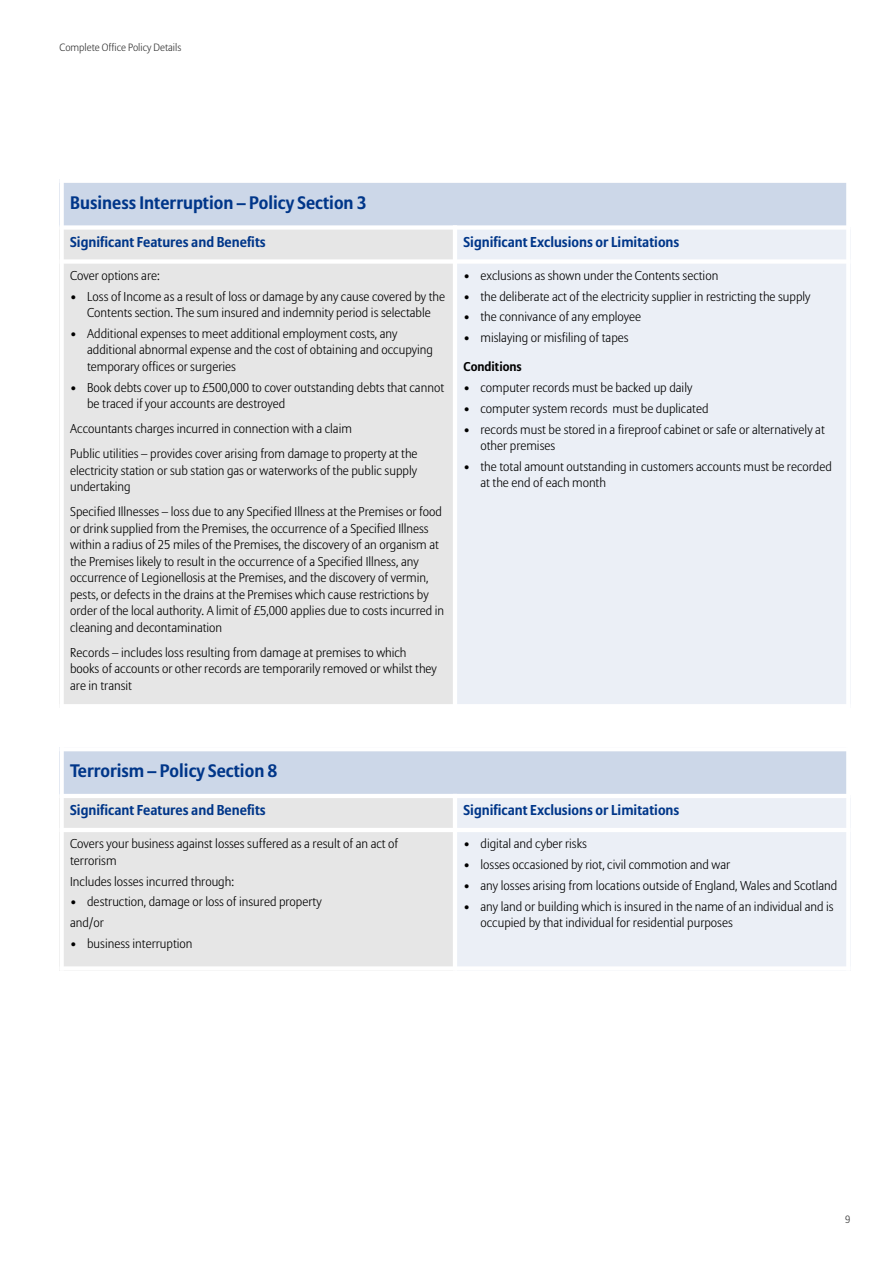
<style>
.page{position:relative;width:893px;height:1263px;background:#fff}
.page>*{position:absolute;margin:0;border:0;box-sizing:border-box;transform-origin:0 0}
.t1{font:700 18px "Allianz Sans";color:#003689}
.t2{font:700 14.25px "Allianz Sans";color:#003689}
.t3{font:300 12.75px/16.5px "Allianz Sans";color:#000}
.t4{font:700 12.75px "Allianz Sans";color:#000}
.t5{font:300 10.5px "Allianz Sans";color:#333}
</style>
<div class="page">
<div style="left:60px;top:179px;width:788px;height:48px;background:#ccd7e8"></div>
<div style="left:60px;top:227px;width:395px;height:34px;background:#e6e6e6"></div>
<div style="left:455px;top:227px;width:395px;height:34px;background:#ebeff6"></div>
<div style="left:60px;top:261px;width:395px;height:447px;background:#e6e6e6"></div>
<div style="left:455px;top:261px;width:395px;height:447px;background:#ebeff6"></div>
<hr style="left:60px;top:179px;width:4px;height:529px;background:#fff">
<hr style="left:453px;top:225px;width:4px;height:483px;background:#fff">
<hr style="left:846px;top:179px;width:4px;height:529px;background:#fff">
<hr style="left:60px;top:179px;width:790px;height:4px;background:#fff">
<div style="left:60px;top:225px;width:790px;height:5px;background:#fff"></div>
<div style="left:60px;top:259px;width:790px;height:5px;background:#fff"></div>
<hr style="left:60px;top:704px;width:790px;height:4px;background:#fff">
<div style="left:60px;top:747px;width:788px;height:49px;background:#ccd7e8"></div>
<div style="left:60px;top:796px;width:395px;height:34px;background:#e6e6e6"></div>
<div style="left:455px;top:796px;width:395px;height:34px;background:#ebeff6"></div>
<div style="left:60px;top:830px;width:395px;height:141px;background:#e6e6e6"></div>
<div style="left:455px;top:830px;width:395px;height:141px;background:#ebeff6"></div>
<hr style="left:60px;top:747px;width:4px;height:224px;background:#fff">
<hr style="left:453px;top:794px;width:4px;height:177px;background:#fff">
<hr style="left:846px;top:747px;width:4px;height:224px;background:#fff">
<hr style="left:60px;top:747px;width:790px;height:4px;background:#fff">
<hr style="left:60px;top:794px;width:790px;height:4px;background:#fff">
<hr style="left:60px;top:828px;width:790px;height:4px;background:#fff">
<div style="left:60px;top:966px;width:790px;height:5px;background:#fff"></div>
<p class="t5" style="left:60px;top:43px;width:123px">Complete Office Policy Details</p>
<h1 class="t1" style="left:70px;top:195px;width:298px">Business Interruption – Policy Section 3</h1>
<p class="t2" style="left:70px;top:236px;width:197px">Significant Features and Benefits</p>
<p class="t2" style="left:463px;top:236px;width:217px">Significant Exclusions or Limitations</p>
<p class="t3" style="left:70px;top:268px;width:91px">Cover options are:</p>
<p class="t3" style="left:70px;top:289px;width:376px;text-align:center">• Loss of Income as a result of loss or damage by any cause covered by the<br>Contents section. The sum insured and indemnity period is selectable</p>
<p class="t3" style="left:87px;top:326px;width:347px;text-indent:-17px">• Additional expenses to meet additional employment costs, any additional abnormal expense and the cost of obtaining and occupying temporary offices or surgeries</p>
<p class="t3" style="left:87px;top:380px;width:358px;text-indent:-17px">• Book debts cover up to £500,000 to cover outstanding debts that cannot be traced if your accounts are destroyed</p>
<p class="t3" style="left:70px;top:417px;width:349px;line-height:25px">Accountants charges incurred in connection with a claim<br>Public utilities – provides cover arising from damage to property at the</p>
<p class="t3" style="left:70px;top:463px;width:348px">electricity station or sub station gas or waterworks of the public supply undertaking</p>
<p class="t3" style="left:70px;top:504px;width:375px">Specified Illnesses – loss due to any Specified Illness at the Premises or food or drink supplied from the Premises, the occurrence of a Specified Illness within a radius of 25 miles of the Premises, the discovery of an organism at the Premises likely to result in the occurrence of a Specified Illness, any occurrence of Legionellosis at the Premises, and the discovery of vermin, pests, or defects in the drains at the Premises which cause restrictions by order of the local authority. A limit of £5,000 applies due to costs incurred in cleaning and decontamination</p>
<p class="t3" style="left:70px;top:645px;width:368px">Records – includes loss resulting from damage at premises to which books of accounts or other records are temporarily removed or whilst they are in transit</p>
<p class="t3" style="left:463px;top:268px;width:256px">• exclusions as shown under the Contents section</p>
<p class="t3" style="left:463px;top:289px;width:349px">• the deliberate act of the electricity supplier in restricting the supply</p>
<p class="t3" style="left:463px;top:310px;width:179px">• the connivance of any employee</p>
<p class="t3" style="left:463px;top:330px;width:167px">• mislaying or misfiling of tapes</p>
<p class="t4" style="left:463px;top:362px;width:60px">Conditions</p>
<p class="t3" style="left:463px;top:380px;width:230px">• computer records must be backed up daily</p>
<p class="t3" style="left:463px;top:401px;width:246px">• computer system records must be duplicated</p>
<p class="t3" style="left:480px;top:422px;width:346px;text-indent:-17px">• records must be stored in a fireproof cabinet or safe or alternatively at other premises</p>
<p class="t3" style="left:480px;top:459px;width:353px;text-indent:-17px">• the total amount outstanding in customers accounts must be recorded at the end of each month</p>
<h1 class="t1" style="left:70px;top:764px;width:209px">Terrorism – Policy Section 8</h1>
<p class="t2" style="left:70px;top:805px;width:197px">Significant Features and Benefits</p>
<p class="t2" style="left:463px;top:805px;width:217px">Significant Exclusions or Limitations</p>
<p class="t3" style="left:70px;top:837px;width:330px">Covers your business against losses suffered as a result of an act of terrorism</p>
<p class="t3" style="left:70px;top:874px;width:165px">Includes losses incurred through:</p>
<p class="t3" style="left:70px;top:893px;width:253px;line-height:20.7px">• destruction, damage or loss of insured property and/or</p>
<p class="t3" style="left:70px;top:936px;width:124px">• business interruption</p>
<p class="t3" style="left:463px;top:837px;width:125px">• digital and cyber risks</p>
<p class="t3" style="left:463px;top:857px;width:268px">• losses occasioned by riot, civil commotion and war</p>
<p class="t3" style="left:463px;top:878px;width:375px">• any losses arising from locations outside of England, Wales and Scotland</p>
<p class="t3" style="left:480px;top:899px;width:355px;text-indent:-17px">• any land or building which is insured in the name of an individual and is occupied by that individual for residential purposes</p>
<p class="t5" style="left:845px;top:1215px;width:7px">9</p>
</div>
